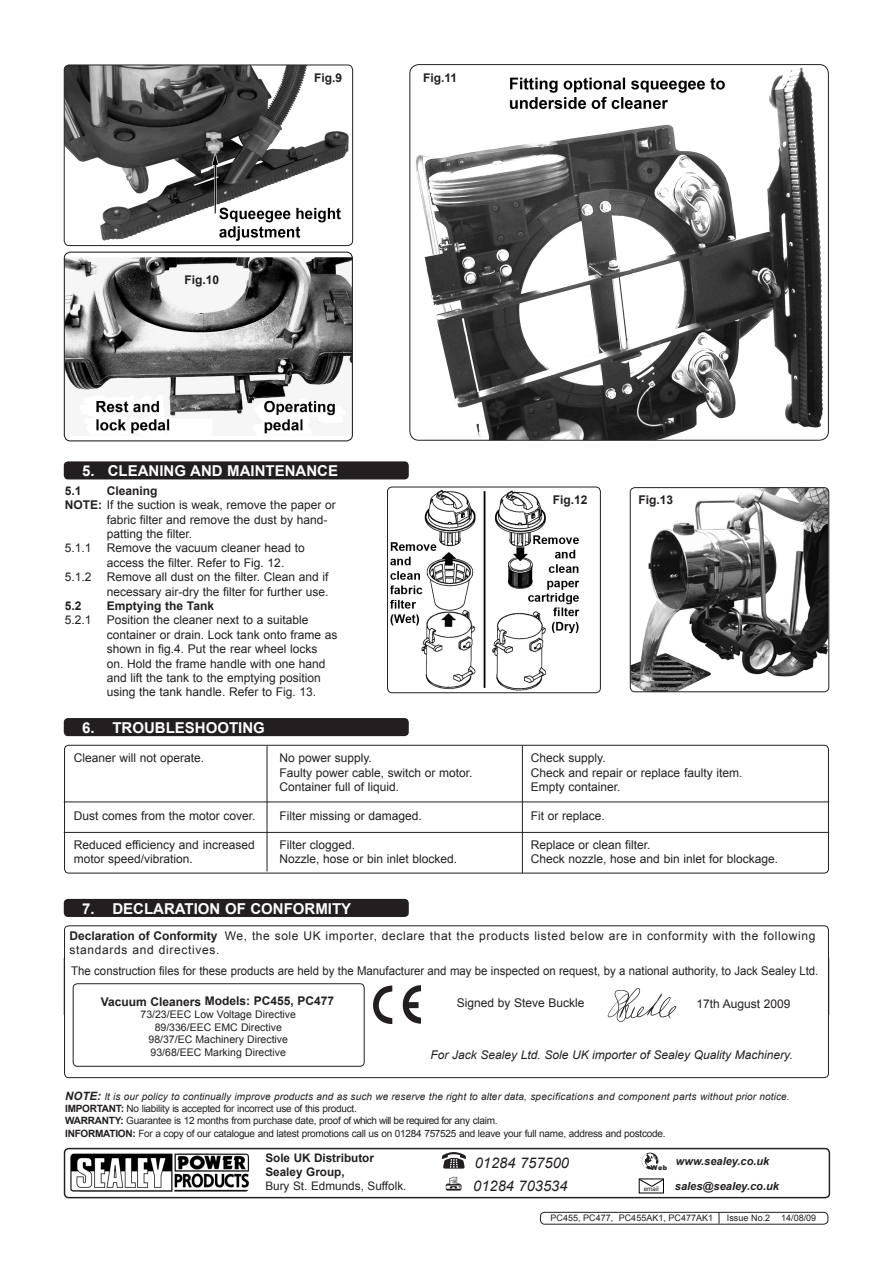
<style>
.page{position:relative;width:893px;height:1263px;background:#fff}
.page>*{position:absolute;margin:0;border:0;box-sizing:border-box;transform-origin:0 0}
.Chapter_Header{font:700 15px "Arial";color:#fff}
.t1{font:italic 14.7px "Arial";color:#231f20}
.t2{font:12px/14.4px "Arial";color:#231f20}
.t3{font:12px/14.4px "Arial";letter-spacing:.05em;color:#231f20}
.t4{font:12px "Arial";color:#231f20;scale:.95 1}
.t5{font:700 12px "Arial";color:#231f20}
.t6{font:italic 12px "Arial";color:#231f20}
.t7{font:700 11.7px "Arial";color:#231f20}
.t8{font:11.7px "Arial";color:#231f20}
.t9{font:italic 700 11.1px "Arial";color:#231f20}
.t10{font:italic 700 10.95px "Arial";color:#231f20}
.t11{font:10.5px "Arial";color:#231f20}
.t12{font:10.05px "Arial";letter-spacing:-.025em;color:#231f20}
.t13{font:italic 10.05px "Arial";letter-spacing:.01em;color:#231f20}
.t14{font:9px "Arial";color:#231f20}
.t15{font:900 6.6px "Arial";color:#231f20}
.t16{font:6.3px "Arial";color:#231f20}
.s1{font-weight:700}
.s2{font-weight:700;font-size:11.4px}
</style>
<div class="page">
<div style="left:64px;top:925px;width:765px;height:153px;border:1px solid #231f20;border-radius:4px"></div>
<img style="left:373px;top:985px;width:48px;height:38px">
<img style="left:607px;top:988px;width:70px;height:34px">
<div style="left:73px;top:983px;width:292px;height:84px;border:1px solid #231f20;border-radius:4px"></div>
<div style="left:64px;top:899px;width:345px;height:18px;background:#231f20;border-radius:4px"></div>
<div style="left:64px;top:745px;width:765px;height:128px;border:1px solid #231f20;border-radius:4px"></div>
<hr style="left:267px;top:746px;width:1px;height:125px;background:#231f20">
<hr style="left:522px;top:746px;width:1px;height:127px;background:#231f20">
<hr style="left:64px;top:801px;width:765px;height:1px;background:#231f20">
<hr style="left:64px;top:832px;width:765px;height:1px;background:#231f20">
<div style="left:64px;top:718px;width:345px;height:18px;background:#231f20;border-radius:4px"></div>
<img style="left:630px;top:489px;width:198px;height:203px">
<div style="left:630px;top:487px;width:199px;height:205px;border:1px solid #231f20;border-radius:5px"></div>
<img style="left:387px;top:487px;width:193px;height:206px">
<div style="left:387px;top:487px;width:214px;height:206px;border:1px solid #231f20;border-radius:5px"></div>
<div style="left:64px;top:461px;width:345px;height:18px;background:#231f20;border-radius:4px"></div>
<img style="left:66px;top:257px;width:285px;height:177px">
<div style="left:64px;top:252px;width:289px;height:189px;border:1px solid #231f20;border-radius:6px"></div>
<img style="left:64px;top:65px;width:289px;height:179px">
<div style="left:64px;top:65px;width:289px;height:181px;border:1px solid #231f20;border-radius:5px"></div>
<img style="left:411px;top:66px;width:416px;height:373px">
<div style="left:540px;top:1212px;width:288px;height:12px;border:1px solid #231f20;border-radius:4px"></div>
<img style="left:70px;top:1153px;width:179px;height:39px">
<img style="left:445px;top:1176px;width:17px;height:15px">
<img style="left:441px;top:1153px;width:25px;height:16px">
<img style="left:641px;top:1152px;width:18px;height:18px">
<div style="left:64px;top:1148px;width:766px;height:50px;border:1px solid #231f20;border-radius:4px"></div>
<svg style="left:639px;top:1178px;width:25px;height:9px"></svg>
<p class="t5" style="left:314px;top:70px;width:30px">Fig.9</p>
<p class="t5" style="left:423px;top:70px;width:36px">Fig.11</p>
<p class="t5" style="left:185px;top:272px;width:36px">Fig.10</p>
<p class="Chapter_Header" style="left:82px;top:461px;width:257px">5. CLEANING AND MAINTENANCE</p>
<p class="t5" style="left:65px;top:483px;width:18px">5.1</p>
<p class="t5" style="left:107px;top:483px;width:52px">Cleaning</p>
<p class="t2" style="left:107px;top:498px;width:230px;text-indent:-42px"><span class="s1">NOTE:</span> If the suction is weak, remove the paper or fabric filter and remove the dust by hand&shy;patting the filter.</p>
<p class="t2" style="left:65px;top:541px;width:28px">5.1.1</p>
<p class="t2" style="left:107px;top:541px;width:199px">Remove the vacuum cleaner head to access the filter. Refer to Fig. 12.</p>
<p class="t2" style="left:65px;top:570px;width:28px">5.1.2</p>
<p class="t2" style="left:107px;top:570px;width:223px">Remove all dust on the filter. Clean and if necessary air-dry the filter for further use.</p>
<p class="t5" style="left:65px;top:598px;width:18px">5.2</p>
<p class="t5" style="left:107px;top:598px;width:109px">Emptying the Tank</p>
<p class="t2" style="left:65px;top:613px;width:28px">5.2.1</p>
<p class="t2" style="left:107px;top:613px;width:232px">Position the cleaner next to a suitable container or drain. Lock tank onto frame as shown in fig.4. Put the rear wheel locks<br>on. Hold the frame handle with one hand and lift the tank to the emptying position using the tank handle. Refer to Fig. 13.</p>
<p class="Chapter_Header" style="left:82px;top:717px;width:184px">6. TROUBLESHOOTING</p>
<p class="t2" style="left:74px;top:751px;width:132px">Cleaner will not operate.</p>
<p class="t2" style="left:74px;top:809px;width:183px">Dust comes from the motor cover.</p>
<p class="t2" style="left:74px;top:837px;width:182px">Reduced efficiency and increased</p>
<p class="t2" style="left:74px;top:852px;width:121px">motor speed/vibration.</p>
<p class="t2" style="left:279px;top:751px;width:94px">No power supply.</p>
<p class="t2" style="left:279px;top:765px;width:195px">Faulty power cable, switch or motor.</p>
<p class="t2" style="left:279px;top:780px;width:121px">Container full of liquid.</p>
<p class="t2" style="left:279px;top:809px;width:144px">Filter missing or damaged.</p>
<p class="t2" style="left:279px;top:837px;width:77px">Filter clogged.</p>
<p class="t2" style="left:279px;top:852px;width:179px">Nozzle, hose or bin inlet blocked.</p>
<p class="Chapter_Header" style="left:82px;top:898px;width:270px">7. DECLARATION OF CONFORMITY</p>
<p class="t5" style="left:553px;top:492px;width:36px">Fig.12</p>
<p class="t5" style="left:638px;top:492px;width:36px">Fig.13</p>
<p class="t2" style="left:531px;top:751px;width:76px">Check supply.</p>
<p class="t2" style="left:531px;top:765px;width:213px">Check and repair or replace faulty item.</p>
<p class="t2" style="left:531px;top:780px;width:91px">Empty container.</p>
<p class="t2" style="left:531px;top:809px;width:76px">Fit or replace.</p>
<p class="t2" style="left:531px;top:837px;width:121px">Replace or clean filter.</p>
<p class="t2" style="left:531px;top:852px;width:249px">Check nozzle, hose and bin inlet for blockage.</p>
<p class="t3" style="left:70px;top:929px;width:747px"><span class="s1">Declaration of Conformity</span> We, the sole UK importer, declare that the products listed below are in conformity with the following standards and directives.</p>
<p class="t4" style="left:71px;top:962px;width:788px">The construction files for these products are held by the Manufacturer and may be inspected on request, by a national authority, to Jack Sealey Ltd.</p>
<p class="t5" style="left:101px;top:993px;width:235px">Vacuum Cleaners Models: PC455, PC477</p>
<p class="t2" style="left:457px;top:996px;width:129px">Signed by Steve Buckle</p>
<p class="t2" style="left:696px;top:996px;width:96px">17th August 2009</p>
<p class="t11" style="left:140px;top:1007px;width:157px">73/23/EEC Low Voltage Directive</p>
<p class="t11" style="left:155px;top:1020px;width:129px">89/336/EEC EMC Directive</p>
<p class="t11" style="left:149px;top:1032px;width:141px">98/37/EC Machinery Directive</p>
<p class="t11" style="left:151px;top:1045px;width:137px">93/68/EEC Marking Directive</p>
<p class="t6" style="left:430px;top:1047px;width:364px">For Jack Sealey Ltd. Sole UK importer of Sealey Quality Machinery.</p>
<p class="t13" style="left:65px;top:1090px;width:726px"><span class="s2">NOTE:</span> It is our policy to continually improve products and as such we reserve the right to alter data, specifications and component parts without prior notice.</p>
<p class="t12" style="left:65px;top:1102px;width:293px"><span class="s1">IMPORTANT:</span> No liability is accepted for incorrect use of this product.</p>
<p class="t12" style="left:65px;top:1114px;width:434px"><span class="s1">WARRANTY:</span> Guarantee is 12 months from purchase date, proof of which will be required for any claim.</p>
<p class="t12" style="left:65px;top:1126px;width:602px"><span class="s1">INFORMATION:</span> For a copy of our catalogue and latest promotions call us on 01284 757525 and leave your full name, address and postcode.</p>
<p class="t7" style="left:265px;top:1150px;width:110px">Sole UK Distributor</p>
<p class="t7" style="left:265px;top:1164px;width:81px">Sealey Group,</p>
<p class="t8" style="left:265px;top:1179px;width:143px">Bury St. Edmunds, Suffolk.</p>
<p class="t1" style="left:475px;top:1153px;width:96px">01284 757500</p>
<p class="t1" style="left:473px;top:1176px;width:96px">01284 703534</p>
<p class="t9" style="left:675px;top:1179px;width:106px">sales@sealey.co.uk</p>
<p class="t10" style="left:676px;top:1154px;width:95px">www.sealey.co.uk</p>
<p class="t15" style="left:651px;top:1163px;width:18px">Web</p>
<p class="t16" style="left:644px;top:1185px;width:16px">email</p>
<p class="t14" style="left:550px;top:1212px;width:164px">PC455, PC477, PC455AK1, PC477AK1</p>
<p class="t14" style="left:727px;top:1212px;width:91px">Issue No.2 14/08/09</p>
</div>
